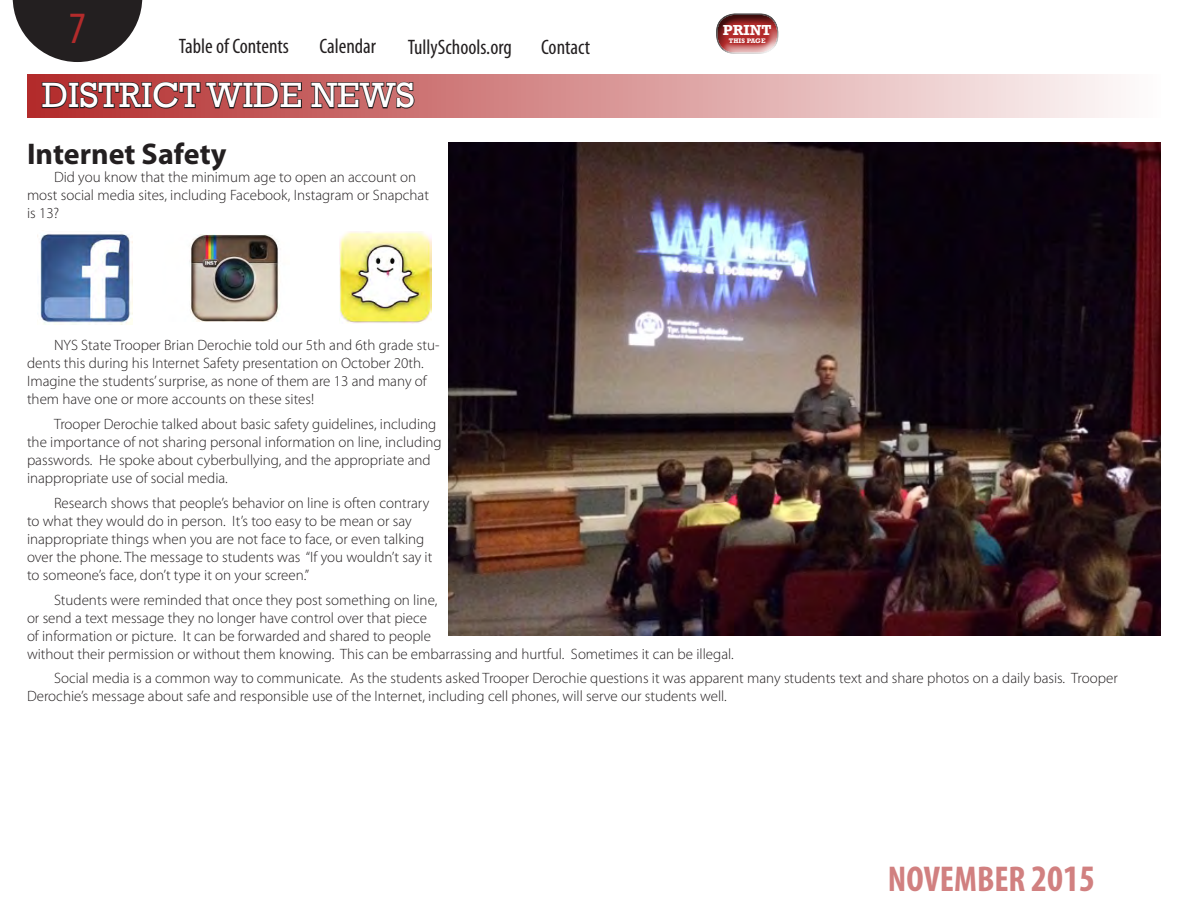
<style>
.page{position:relative;width:1188px;height:918px;background:#fff}
.page>*{position:absolute;margin:0;border:0;box-sizing:border-box;transform-origin:0 0}
.t1{font:condensed 45px "Myriad Pro";color:#b32b2b}
.Subtitle_Upper{font:36px "Rockwell";color:#fff}
.t2{font:700 condensed 36px "Myriad Pro";color:#d18080}
.t3{font:700 30px "Myriad Pro";color:#231f20}
.t4{font:condensed 21px "Myriad Pro";color:#231f20}
.t5{font:300 15px/18px "Myriad Pro";color:#231f20}
.t6{font:700 14.85px "Rockwell";color:#fff}
.t7{font:700 6.75px "Rockwell";color:#fff}
.s1{font-size:37.5px}
</style>
<div class="page">
<svg style="left:13px;top:0;width:129px;height:62px"></svg>
<svg style="left:723px;top:50px;width:48px;height:4px"></svg>
<div style="left:714px;top:13px;width:65px;height:37px;background:#231f20;opacity:.75"></div>
<div style="left:27px;top:74px;width:1134px;height:44px;background:linear-gradient(to right,#b22a2a,#fefdfd)"></div>
<svg style="left:41px;top:81px;width:262px;height:29px;background:#8b3839"></svg>
<svg style="left:310px;top:81px;width:105px;height:29px;background:#8e4e4f"></svg>
<img style="left:448px;top:142px;width:713px;height:493px">
<img style="left:189px;top:234px;width:91px;height:87px">
<img style="left:340px;top:232px;width:91px;height:91px">
<img style="left:40px;top:234px;width:92px;height:91px">
<h1 class="t1" style="left:69px;top:1px;width:19px">7</h1>
<h3 class="t4" style="left:179px;top:34px;width:111px">Table of Contents</h3>
<h3 class="t4" style="left:320px;top:34px;width:58px">Calendar</h3>
<h3 class="t4" style="left:408px;top:34px;width:105px">TullySchools.org</h3>
<h3 class="t4" style="left:541px;top:34px;width:50px">Contact</h3>
<p class="Subtitle_Upper" style="left:42px;top:75px;width:374px">DISTRICT WIDE NEWS</p>
<p class="t3" style="left:27px;top:134px;width:201px">Internet Safety</p>
<p class="t5" style="left:27px;top:168px;width:404px;text-indent:27px">Did you know that the minimum age to open an account on most social media sites, including Facebook, Instagram or Snapchat is 13?</p>
<p class="t6" style="left:723px;top:21px;width:50px">PRINT</p>
<p class="t7" style="left:729px;top:37px;width:38px">THIS PAGE</p>
<p class="t5" style="left:27px;top:336px;width:414px;text-indent:27px">NYS State Trooper Brian Derochie told our 5th and 6th grade stu&shy;dents this during his Internet Safety presentation on October 20th.<br>Imagine the students’ surprise, as none of them are 13 and many of them have one or more accounts on these sites!</p>
<p class="t5" style="left:27px;top:415px;width:416px;text-indent:27px">Trooper Derochie talked about basic safety guidelines, including the importance of not sharing personal information on line, including passwords. He spoke about cyberbullying, and the appropriate and inappropriate use of social media.</p>
<p class="t5" style="left:27px;top:494px;width:407px;text-indent:27px">Research shows that people’s behavior on line is often contrary to what they would do in person. It’s too easy to be mean or say inappropriate things when you are not face to face, or even talking over the phone. The message to students was “If you wouldn’t say it to someone’s face, don’t type it on your screen.”</p>
<p class="t5" style="left:27px;top:591px;width:708px;text-indent:27px">Students were reminded that once they post something on line,<br>or send a text message they no longer have control over that piece<br>of information or picture. It can be forwarded and shared to people<br>without their permission or without them knowing. This can be embarrassing and hurtful. Sometimes it can be illegal.</p>
<p class="t5" style="left:27px;top:669px;width:1092px;text-indent:27px">Social media is a common way to communicate. As the students asked Trooper Derochie questions it was apparent many students text and share photos on a daily basis. Trooper<br>Derochie’s message about safe and responsible use of the Internet, including cell phones, will serve our students well.</p>
<h2 class="t2" style="left:888px;top:856px;width:209px">NOVEMBER <span class="s1">2015</span></h2>
</div>
